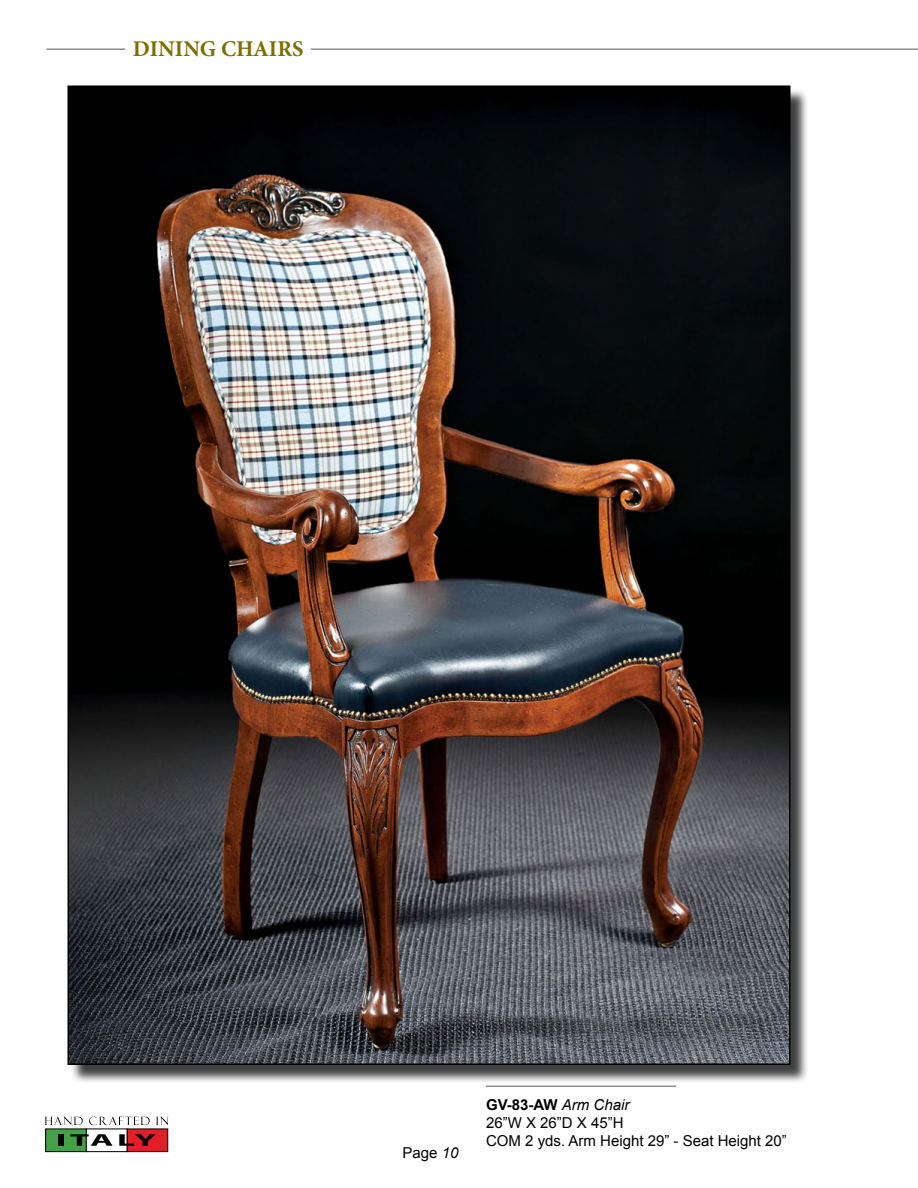
<style>
.page{position:relative;width:918px;height:1188px;background:#fff}
.page>*{position:absolute;margin:0;border:0;box-sizing:border-box;transform-origin:0 0}
.t1{font:700 22.5px "Minion Pro";color:#7a6f00}
.t2{font:15px "Arial";color:#000}
.t3{font:700 15px "Arial";color:#000}
.s1{font-style:italic}
.s2{font-weight:400;font-style:italic}
</style>
<div class="page">
<hr style="left:46px;top:48px;width:872px;height:2px;background:#8a8c8f">
<div style="left:125px;top:37px;width:185px;height:23px;background:#fff"></div>
<div style="left:46px;top:1129px;width:40px;height:23px;background:#46a146"></div>
<div style="left:45px;top:1128px;width:42px;height:24px;border:1px solid #000"></div>
<div style="left:127px;top:1129px;width:41px;height:23px;background:#e21f26"></div>
<div style="left:127px;top:1128px;width:41px;height:24px;border:1px solid #000"></div>
<div style="left:86px;top:1128px;width:41px;height:24px;border:1px solid #000"></div>
<svg style="left:45px;top:1117px;width:38px;height:8px"></svg>
<svg style="left:89px;top:1116px;width:61px;height:9px"></svg>
<svg style="left:156px;top:1117px;width:12px;height:8px"></svg>
<div style="left:59px;top:1134px;width:5px;height:12px;background:#000"></div>
<svg style="left:70px;top:1134px;width:43px;height:12px"></svg>
<svg style="left:119px;top:1134px;width:37px;height:12px"></svg>
<div style="left:70px;top:88px;width:739px;height:996px;background:#000;opacity:.75"></div>
<img style="left:71px;top:89px;width:716px;height:973px">
<hr style="left:486px;top:1086px;width:190px;height:1px;background:#8d8f92">
<h1 class="t1" style="left:133px;top:33px;width:172px">DINING CHAIRS</h1>
<p class="t2" style="left:403px;top:1143px;width:57px">Page <span class="s1">10</span></p>
<p class="t3" style="left:486px;top:1095px;width:145px">GV-83-AW <span class="s2">Arm Chair</span></p>
<p class="t2" style="left:486px;top:1113px;width:139px">26”W X 26”D X 45”H</p>
<p class="t2" style="left:486px;top:1131px;width:302px">COM 2 yds. Arm Height 29” - Seat Height 20”</p>
</div>
